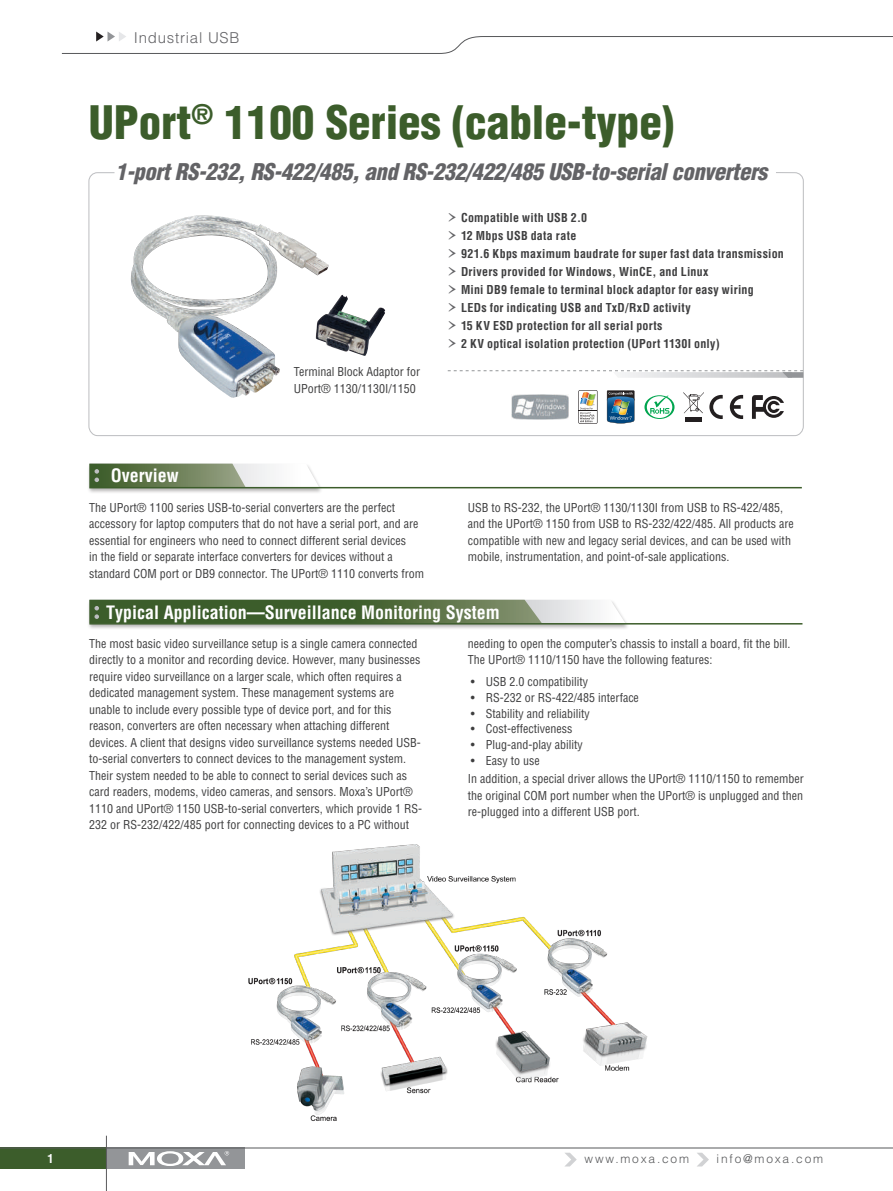
<style>
.page{position:relative;width:893px;height:1191px;background:#fff}
.page>*{position:absolute;margin:0;border:0;box-sizing:border-box;transform-origin:0 0}
.t1{font:900 condensed 45px "Helvetica";color:#3c5d2b}
.t2{font:italic 900 condensed 22.5px "Helvetica";letter-spacing:-.015em;color:#636366}
.t3{font:700 condensed 18px "Helvetica";color:#fff}
.t4{font:300 15px "Helvetica";letter-spacing:.05em;color:#636366}
.t5{font:condensed 12px/16.5px "Helvetica";color:#3e3e3f}
.t6{font:700 condensed 12px/18px "Helvetica";letter-spacing:.02em;color:#3e3e3f}
.t7{font:300 12px "Helvetica";letter-spacing:.15em;color:#57585a}
.t8{font:700 condensed 12px "Helvetica";color:#fff}
.s1{font-family:"Garamond Premr Pro";font-weight:400;font-stretch:normal;font-size:24px;color:#636366}
</style>
<div class="page">
<div style="left:0;top:1147px;width:106px;height:22px;background:#3c5d2b"></div>
<div style="left:106px;top:1147px;width:138px;height:22px;background:#939598"></div>
<hr style="left:0;top:1147px;width:893px;height:1px;background:#57585a">
<svg style="left:129px;top:1151px;width:100px;height:15px"></svg>
<hr style="left:106px;top:1135px;width:1px;height:56px;background:#59595c">
<svg style="left:697px;top:1152px;width:12px;height:14px"></svg>
<svg style="left:565px;top:1152px;width:12px;height:14px"></svg>
<svg style="left:61px;top:32px;width:832px;height:22px"></svg>
<div style="left:89px;top:172px;width:715px;height:264px;border:1px solid #bcbdc0;border-radius:9px"></div>
<svg style="left:448px;top:370px;width:355px;height:8px"></svg>
<img style="left:131px;top:215px;width:254px;height:183px">
<img style="left:248px;top:844px;width:400px;height:277px">
<div style="left:87px;top:463px;width:243px;height:37px;background:#231f20;opacity:.35"></div>
<svg style="left:89px;top:463px;width:230px;height:24px"></svg>
<hr style="left:89px;top:487px;width:713px;height:1px;background:#3c5d2b">
<div style="left:87px;top:599px;width:549px;height:37px;background:#231f20;opacity:.35"></div>
<hr style="left:89px;top:623px;width:713px;height:1px;background:#3c5d2b">
<svg style="left:89px;top:600px;width:536px;height:24px;background:#657d56"></svg>
<svg style="left:607px;top:390px;width:27px;height:33px"></svg>
<svg style="left:730px;top:395px;width:13px;height:24px"></svg>
<svg style="left:752px;top:395px;width:32px;height:24px"></svg>
<div style="left:685px;top:417px;width:17px;height:5px;background:#231f20"></div>
<svg style="left:683px;top:392px;width:40px;height:27px"></svg>
<svg style="left:644px;top:395px;width:30px;height:24px"></svg>
<svg style="left:577px;top:389px;width:21px;height:36px"></svg>
<svg style="left:578px;top:390px;width:19px;height:34px"></svg>
<img style="left:511px;top:394px;width:57px;height:26px">
<p class="t4" style="left:134px;top:29px;width:107px">Industrial USB</p>
<h1 class="t1" style="left:89px;top:94px;width:587px">UPort<sup>®</sup> 1100 Series (cable-type)</h1>
<h2 class="t2" style="left:115px;top:158px;width:653px">1-port RS-232, RS-422/485, and RS-232/422/485 USB-to-serial converters</h2>
<h3 class="t3" style="left:111px;top:464px;width:69px">Overview</h3>
<p class="t5" style="left:294px;top:363px;width:128px">Terminal Block Adaptor for<br>UPort® 1130/1130I/1150</p>
<p class="t6" style="left:446px;top:208px;width:339px"><span class="s1">›</span> Compatible with USB 2.0<br><span class="s1">›</span> 12 Mbps USB data rate<br><span class="s1">›</span> 921.6 Kbps maximum baudrate for super fast data transmission <span class="s1">›</span> Drivers provided for Windows, WinCE, and Linux<br><span class="s1">›</span> Mini DB9 female to terminal block adaptor for easy wiring<br><span class="s1">›</span> LEDs for indicating USB and TxD/RxD activity<br><span class="s1">›</span> 15 KV ESD protection for all serial ports<br><span class="s1">›</span> 2 KV optical isolation protection (UPort 1130I only)</p>
<p class="t5" style="left:89px;top:499px;width:336px">The UPort® 1100 series USB-to-serial converters are the perfect accessory for laptop computers that do not have a serial port, and are essential for engineers who need to connect different serial devices<br>in the field or separate interface converters for devices without a standard COM port or DB9 connector. The UPort® 1110 converts from</p>
<p class="t5" style="left:468px;top:499px;width:327px">USB to RS-232, the UPort® 1130/1130I from USB to RS-422/485, and the UPort® 1150 from USB to RS-232/422/485. All products are compatible with new and legacy serial devices, and can be used with mobile, instrumentation, and point-of-sale applications.</p>
<h3 class="t3" style="left:106px;top:602px;width:395px">Typical Application—Surveillance Monitoring System</h3>
<p class="t5" style="left:89px;top:635px;width:334px">The most basic video surveillance setup is a single camera connected directly to a monitor and recording device. However, many businesses require video surveillance on a larger scale, which often requires a dedicated management system. These management systems are unable to include every possible type of device port, and for this reason, converters are often necessary when attaching different devices. A client that designs video surveillance systems needed USB&shy;to-serial converters to connect devices to the management system.<br>Their system needed to be able to connect to serial devices such as card readers, modems, video cameras, and sensors. Moxa’s UPort® 1110 and UPort® 1150 USB-to-serial converters, which provide 1 RS-232 or RS-232/422/485 port for connecting devices to a PC without</p>
<p class="t5" style="left:468px;top:635px;width:324px">needing to open the computer’s chassis to install a board, fit the bill.<br>The UPort® 1110/1150 have the following features:</p>
<p class="t5" style="left:471px;top:673px;width:119px">• USB 2.0 compatibility</p>
<p class="t5" style="left:471px;top:689px;width:170px">• RS-232 or RS-422/485 interface</p>
<p class="t5" style="left:471px;top:704px;width:120px">• Stability and reliability</p>
<p class="t5" style="left:471px;top:720px;width:103px">• Cost-effectiveness</p>
<p class="t5" style="left:471px;top:736px;width:113px">• Plug-and-play ability</p>
<p class="t5" style="left:468px;top:750px;width:337px;line-height:18.6px">• Easy to use<br>In addition, a special driver allows the UPort® 1110/1150 to remember</p>
<p class="t5" style="left:468px;top:786px;width:337px">the original COM port number when the UPort® is unplugged and then re-plugged into a different USB port.</p>
<p class="t8" style="left:47px;top:1151px;width:8px">1</p>
<p class="t7" style="left:585px;top:1151px;width:106px">www.moxa.com</p>
<p class="t7" style="left:717px;top:1151px;width:108px">info@moxa.com</p>
</div>
